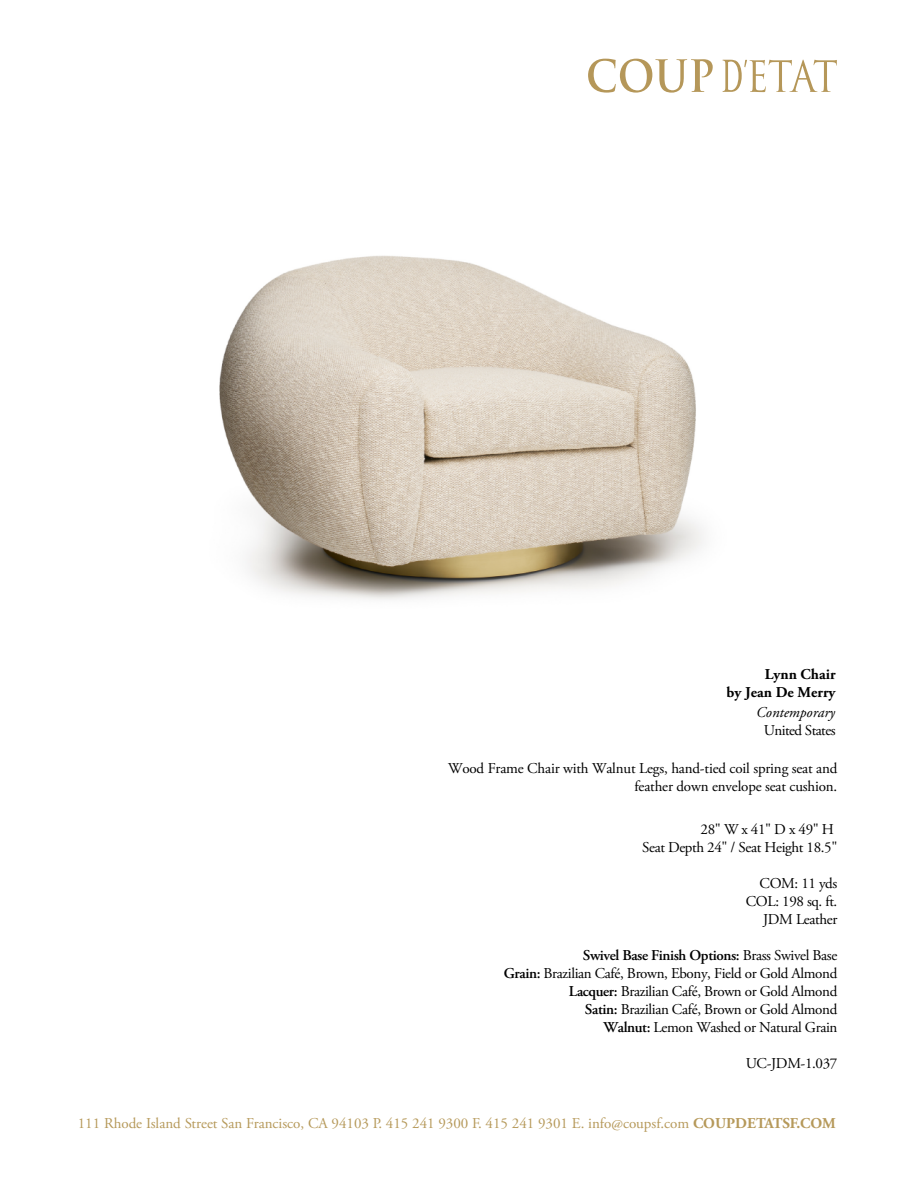
<style>
.page{position:relative;width:918px;height:1188px;background:#fff}
.page>*{position:absolute;margin:0;border:0;box-sizing:border-box;transform-origin:0 0}
.t1{font:15px/18px "Adobe Garamond Pro";letter-spacing:-.025em;color:#000;text-align:right}
.t2{font:15px "Adobe Garamond Pro";color:#b6995a}
.t3{font:700 15px/18px "Adobe Garamond Pro";color:#000;text-align:right}
.t4{font:italic 15px "Adobe Garamond Pro";color:#000}
.s1{font-weight:600}
.s2{font-weight:700}
</style>
<div class="page">
<img style="left:219px;top:255px;width:485px;height:345px">
<svg style="left:588px;top:59px;width:125px;height:34px"></svg>
<svg style="left:723px;top:60px;width:114px;height:32px"></svg>
<p class="t3" style="left:727px;top:666px;width:111px">Lynn Chair<br>by Jean De Merry</p>
<p class="t4" style="left:756px;top:703px;width:80px">Contemporary</p>
<p class="t1" style="left:764px;top:722px;width:73px">United States</p>
<p class="t1" style="left:448px;top:759px;width:391px">Wood Frame Chair with Walnut Legs, hand-tied coil spring seat and feather down envelope seat cushion.</p>
<p class="t1" style="left:642px;top:821px;width:197px">28" W x 41" D x 49" H<br>Seat Depth 24" / Seat Height 18.5"</p>
<p class="t1" style="left:746px;top:875px;width:93px">COM: 11 yds<br>COL: 198 sq. ft.<br>JDM Leather</p>
<p class="t1" style="left:504px;top:947px;width:335px"><span class="s1">Swivel Base Finish Options:</span> Brass Swivel Base<br><span class="s1">Grain:</span> Brazilian Café, Brown, Ebony, Field or Gold Almond <span class="s1">Lacquer:</span> Brazilian Café, Brown or Gold Almond<br><span class="s1">Satin:</span> Brazilian Café, Brown or Gold Almond<br><span class="s1">Walnut:</span> Lemon Washed or Natural Grain</p>
<p class="t1" style="left:746px;top:1055px;width:93px">UC-JDM-1.037</p>
<p class="t2" style="left:78px;top:1115px;width:760px">111 Rhode Island Street San Francisco, CA 94103 P. 415 241 9300 F. 415 241 9301 E. info@coupsf.com <span class="s2">COUPDETATSF.COM</span></p>
</div>
